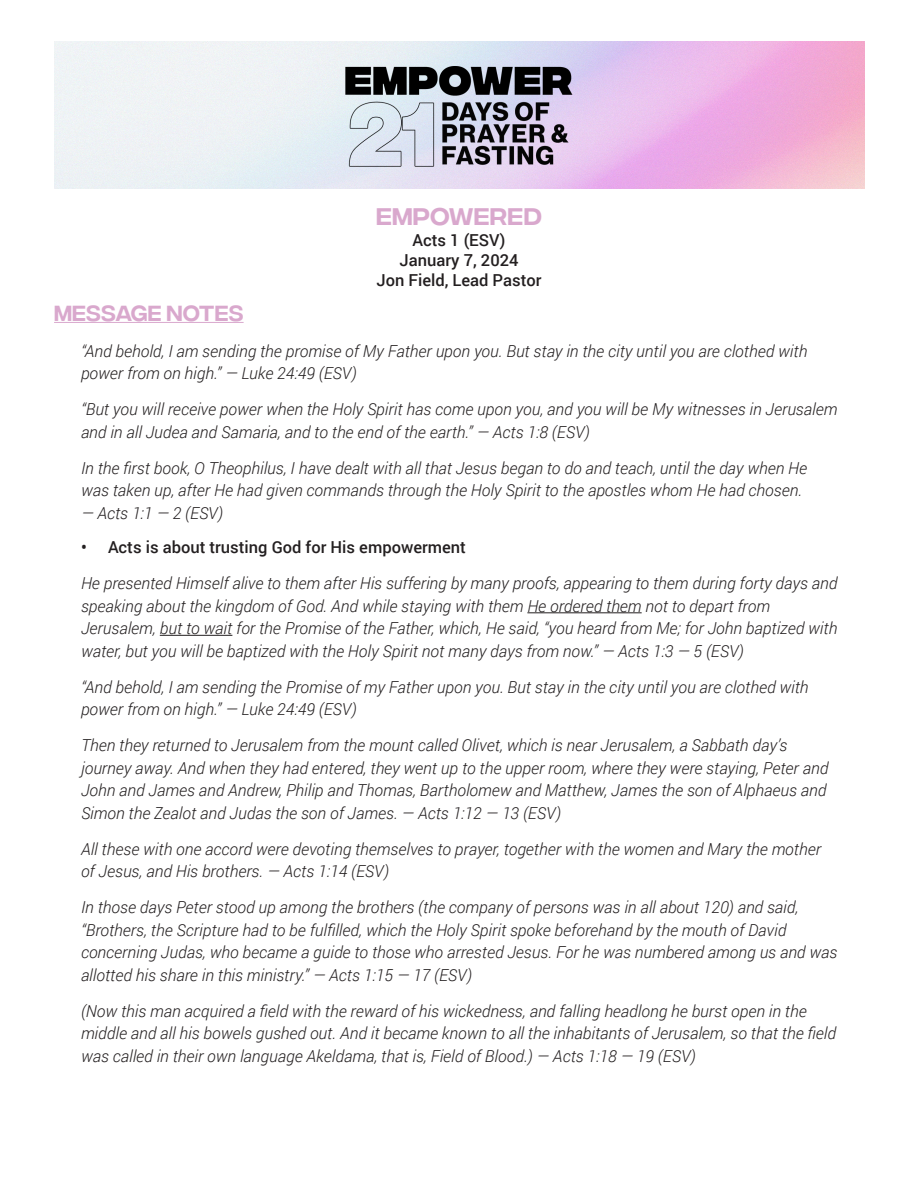
<style>
.page{position:relative;width:918px;height:1188px;background:#fff}
.page>*{position:absolute;margin:0;border:0;box-sizing:border-box;transform-origin:0 0}
.Message_-_Title_top{font:24px "Integral CF";letter-spacing:.01em;color:#d9a8cd}
.Message_-_section_names{font:21.9px "Integral CF";letter-spacing:.005em;color:#d9a8cd;scale:.96 1}
.Message_-_verse{font:italic 300 16.5px/22.5px "Roboto";color:#231f20}
.Message_-_verse_pastor_date{font:500 16.5px "Roboto";color:#231f20}
</style>
<div class="page">
<img style="left:54px;top:41px;width:811px;height:148px">
<hr style="left:54px;top:322px;width:190px;height:1px;background:#d9a8cd">
<hr style="left:527px;top:612px;width:115px;height:1px;background:#231f20">
<hr style="left:160px;top:635px;width:72px;height:1px;background:#231f20">
<p class="Message_-_Title_top" style="left:376px;top:204px;width:167px">EMPOWERED</p>
<p class="Message_-_verse_pastor_date" style="left:412px;top:228px;width:95px">Acts 1 (ESV)</p>
<p class="Message_-_verse_pastor_date" style="left:400px;top:248px;width:120px">January 7, 2024</p>
<p class="Message_-_verse_pastor_date" style="left:376px;top:269px;width:167px">Jon Field, Lead Pastor</p>
<p class="Message_-_section_names" style="left:54px;top:301px;width:199px">MESSAGE NOTES</p>
<p class="Message_-_verse" style="left:81px;top:339px;width:728px">“And behold, I am sending the promise of My Father upon you. But stay in the city until you are clothed with power from on high.” — Luke 24:49 (ESV)</p>
<p class="Message_-_verse" style="left:81px;top:397px;width:758px">“But you will receive power when the Holy Spirit has come upon you, and you will be My witnesses in Jerusalem and in all Judea and Samaria, and to the end of the earth.” — Acts 1:8 (ESV)</p>
<p class="Message_-_verse" style="left:81px;top:456px;width:728px">In the first book, O Theophilus, I have dealt with all that Jesus began to do and teach, until the day when He was taken up, after He had given commands through the Holy Spirit to the apostles whom He had chosen.</p>
<p class="Message_-_verse" style="left:81px;top:501px;width:144px">— Acts 1:1 — 2 (ESV)</p>
<p class="Message_-_verse_pastor_date" style="left:81px;top:536px;width:386px">• Acts is about trusting God for His empowerment</p>
<p class="Message_-_verse" style="left:81px;top:571px;width:758px">He presented Himself alive to them after His suffering by many proofs, appearing to them during forty days and speaking about the kingdom of God. And while staying with them He ordered them not to depart from</p>
<p class="Message_-_verse" style="left:81px;top:616px;width:758px">Jerusalem, but to wait for the Promise of the Father, which, He said, “you heard from Me; for John baptized with water, but you will be baptized with the Holy Spirit not many days from now.” — Acts 1:3 — 5 (ESV)</p>
<p class="Message_-_verse" style="left:81px;top:675px;width:729px">“And behold, I am sending the Promise of my Father upon you. But stay in the city until you are clothed with power from on high.” — Luke 24:49 (ESV)</p>
<p class="Message_-_verse" style="left:81px;top:733px;width:749px">Then they returned to Jerusalem from the mount called Olivet, which is near Jerusalem, a Sabbath day’s journey away. And when they had entered, they went up to the upper room, where they were staying, Peter and John and James and Andrew, Philip and Thomas, Bartholomew and Matthew, James the son of Alphaeus and Simon the Zealot and Judas the son of James. — Acts 1:12 — 13 (ESV)</p>
<p class="Message_-_verse" style="left:81px;top:837px;width:742px">All these with one accord were devoting themselves to prayer, together with the women and Mary the mother of Jesus, and His brothers. — Acts 1:14 (ESV)</p>
<p class="Message_-_verse" style="left:81px;top:895px;width:719px">In those days Peter stood up among the brothers (the company of persons was in all about 120) and said, “Brothers, the Scripture had to be fulfilled, which the Holy Spirit spoke beforehand by the mouth of David</p>
<p class="Message_-_verse" style="left:81px;top:940px;width:758px">concerning Judas, who became a guide to those who arrested Jesus. For he was numbered among us and was allotted his share in this ministry.” — Acts 1:15 — 17 (ESV)</p>
<p class="Message_-_verse" style="left:81px;top:999px;width:757px">(Now this man acquired a field with the reward of his wickedness, and falling headlong he burst open in the middle and all his bowels gushed out. And it became known to all the inhabitants of Jerusalem, so that the field was called in their own language Akeldama, that is, Field of Blood.) — Acts 1:18 — 19 (ESV)</p>
</div>
